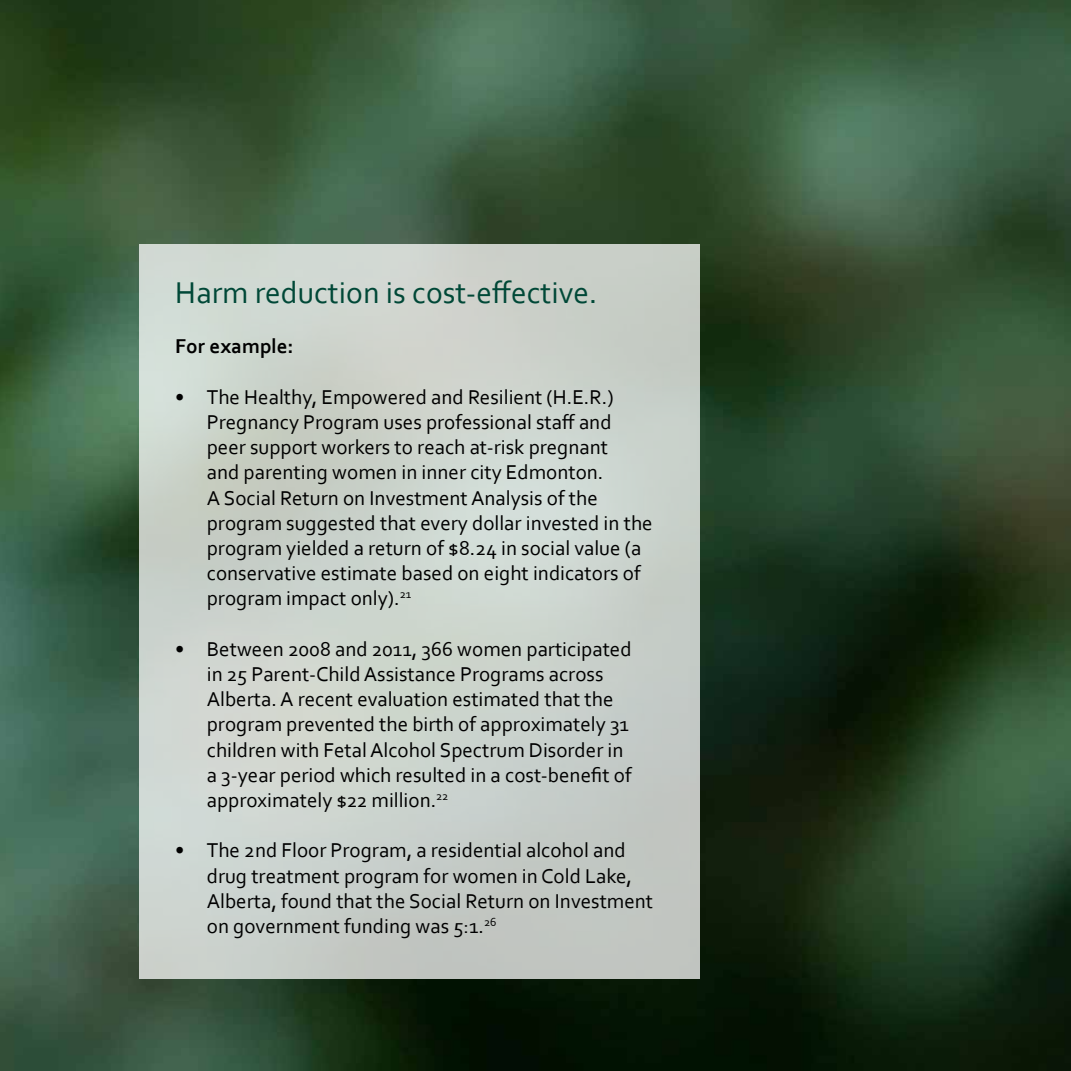
<style>
.page{position:relative;width:1071px;height:1071px;background:#fff}
.page>*{position:absolute;margin:0;border:0;box-sizing:border-box;transform-origin:0 0}
.t1{font:31.5px "Corbel";color:#004837}
.t2{font:21px/25.2px "Corbel";color:#000}
.t3{font:700 21px "Corbel";color:#000}
</style>
<div class="page">
<img style="left:0;top:0;width:1071px;height:1071px">
<div style="left:139px;top:244px;width:561px;height:734px;background:linear-gradient(to right,#cfd7d0,#c6cdc7)"></div>
<h1 class="t1" style="left:175px;top:273px;width:424px">Harm reduction is cost-effective.</h1>
<p class="t3" style="left:175px;top:333px;width:120px">For example:</p>
<p class="t2" style="left:207px;top:384px;width:447px;text-indent:-32px">• The Healthy, Empowered and Resilient (H.E.R.)<br>Pregnancy Program uses professional staff and peer support workers to reach at-risk pregnant<br>and parenting women in inner city Edmonton.<br>A Social Return on Investment Analysis of the program suggested that every dollar invested in the program yielded a return of $8.24 in social value (a conservative estimate based on eight indicators of program impact only).<sup>21</sup></p>
<p class="t2" style="left:207px;top:636px;width:426px;text-indent:-32px">• Between 2008 and 2011, 366 women participated in 25 Parent-Child Assistance Programs across Alberta. A recent evaluation estimated that the program prevented the birth of approximately 31 children with Fetal Alcohol Spectrum Disorder in a 3-year period which resulted in a cost-benefit of approximately $22 million.<sup>22</sup></p>
<p class="t2" style="left:207px;top:837px;width:448px;text-indent:-32px">• The 2nd Floor Program, a residential alcohol and drug treatment program for women in Cold Lake, Alberta, found that the Social Return on Investment on government funding was 5:1.<sup>26</sup></p>
</div>
